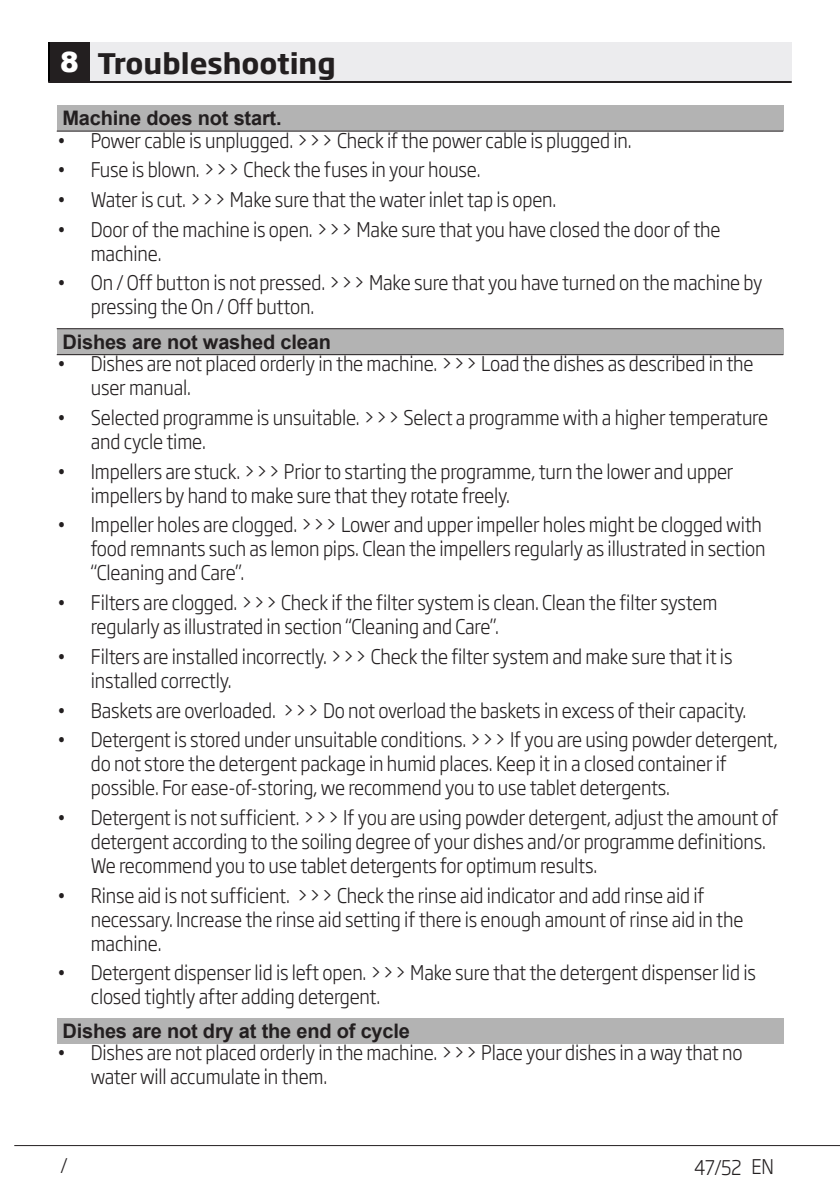
<style>
.page{position:relative;width:840px;height:1191px;background:#fff}
.page>*{position:absolute;margin:0;border:0;box-sizing:border-box;transform-origin:0 0}
.Ana_Baslik{font:700 28px "Soho Gothic Pro";color:#231f20}
.t1{font:900 28px "Arial";color:#fff}
.Girintili_Yazi{font:300 20px/24px "Soho Gothic Pro";letter-spacing:-.01em;color:#231f20;scale:.9 1}
.Girintili_Yazi-2{font:700 20px "Arial";letter-spacing:-.01em;color:#231f20}
</style>
<div class="page">
<hr style="left:14px;top:1145px;width:825px;height:1px;background:#231f20">
<div style="left:48px;top:43px;width:40px;height:39px;background:#000"></div>
<div style="left:88px;top:43px;width:703px;height:39px;background:#ececee"></div>
<hr style="left:48px;top:81px;width:743px;height:2px;background:#231f20">
<div style="left:50px;top:43px;width:39px;height:39px;background:#231f20"></div>
<div style="left:57px;top:105px;width:725px;height:26px;background:#b3b3b3"></div>
<hr style="left:57px;top:131px;width:725px;height:1px;background:#231f20">
<div style="left:57px;top:329px;width:725px;height:26px;background:#b3b3b3"></div>
<hr style="left:57px;top:328px;width:725px;height:1px;background:#231f20">
<hr style="left:57px;top:354px;width:725px;height:1px;background:#231f20">
<div style="left:57px;top:1018px;width:725px;height:26px;background:#b3b3b3"></div>
<p class="t1" style="left:60px;top:42px;width:20px">8</p>
<p class="Ana_Baslik" style="left:98px;top:42px;width:239px">Troubleshooting</p>
<p class="Girintili_Yazi-2" style="left:62px;top:104px;width:220px">Machine does not start.</p>
<p class="Girintili_Yazi" style="left:57px;top:127px;width:639px">• Power cable is unplugged. &gt;&gt;&gt; Check if the power cable is plugged in.</p>
<p class="Girintili_Yazi" style="left:57px;top:157px;width:472px">• Fuse is blown. &gt;&gt;&gt; Check the fuses in your house.</p>
<p class="Girintili_Yazi" style="left:57px;top:186px;width:556px">• Water is cut. &gt;&gt;&gt; Make sure that the water inlet tap is open.</p>
<p class="Girintili_Yazi" style="left:91px;top:216px;width:701px;text-indent:-34px">• Door of the machine is open. &gt;&gt;&gt; Make sure that you have closed the door of the machine.</p>
<p class="Girintili_Yazi" style="left:91px;top:270px;width:747px;text-indent:-34px">• On / Off button is not pressed. &gt;&gt;&gt; Make sure that you have turned on the machine by pressing the On / Off button.</p>
<p class="Girintili_Yazi-2" style="left:62px;top:328px;width:270px">Dishes are not washed clean</p>
<p class="Girintili_Yazi" style="left:91px;top:350px;width:737px;text-indent:-34px">• Dishes are not placed orderly in the machine. &gt;&gt;&gt; Load the dishes as described in the user manual.</p>
<p class="Girintili_Yazi" style="left:91px;top:404px;width:753px;text-indent:-34px">• Selected programme is unsuitable. &gt;&gt;&gt; Select a programme with a higher temperature and cycle time.</p>
<p class="Girintili_Yazi" style="left:91px;top:458px;width:715px;text-indent:-34px">• Impellers are stuck. &gt;&gt;&gt; Prior to starting the programme, turn the lower and upper impellers by hand to make sure that they rotate freely.</p>
<p class="Girintili_Yazi" style="left:91px;top:512px;width:750px;text-indent:-34px">• Impeller holes are clogged. &gt;&gt;&gt; Lower and upper impeller holes might be clogged with food remnants such as lemon pips. Clean the impellers regularly as illustrated in section “Cleaning and Care”.</p>
<p class="Girintili_Yazi" style="left:91px;top:589px;width:697px;text-indent:-34px">• Filters are clogged. &gt;&gt;&gt; Check if the filter system is clean. Clean the filter system regularly as illustrated in section “Cleaning and Care”.</p>
<p class="Girintili_Yazi" style="left:91px;top:643px;width:714px;text-indent:-34px">• Filters are installed incorrectly. &gt;&gt;&gt; Check the filter system and make sure that it is installed correctly.</p>
<p class="Girintili_Yazi" style="left:57px;top:697px;width:767px">• Baskets are overloaded. &gt;&gt;&gt; Do not overload the baskets in excess of their capacity.</p>
<p class="Girintili_Yazi" style="left:91px;top:726px;width:764px;text-indent:-34px">• Detergent is stored under unsuitable conditions. &gt;&gt;&gt; If you are using powder detergent, do not store the detergent package in humid places. Keep it in a closed container if possible. For ease-of-storing, we recommend you to use tablet detergents.</p>
<p class="Girintili_Yazi" style="left:91px;top:804px;width:765px;text-indent:-34px">• Detergent is not sufficient. &gt;&gt;&gt; If you are using powder detergent, adjust the amount of detergent according to the soiling degree of your dishes and/or programme definitions.<br>We recommend you to use tablet detergents for optimum results.</p>
<p class="Girintili_Yazi" style="left:91px;top:882px;width:726px;text-indent:-34px">• Rinse aid is not sufficient. &gt;&gt;&gt; Check the rinse aid indicator and add rinse aid if necessary. Increase the rinse aid setting if there is enough amount of rinse aid in the machine.</p>
<p class="Girintili_Yazi" style="left:91px;top:959px;width:740px;text-indent:-34px">• Detergent dispenser lid is left open. &gt;&gt;&gt; Make sure that the detergent dispenser lid is closed tightly after adding detergent.</p>
<p class="Girintili_Yazi-2" style="left:62px;top:1017px;width:349px">Dishes are not dry at the end of cycle</p>
<p class="Girintili_Yazi" style="left:91px;top:1039px;width:725px;text-indent:-34px">• Dishes are not placed orderly in the machine. &gt;&gt;&gt; Place your dishes in a way that no water will accumulate in them.</p>
<p class="Girintili_Yazi" style="left:60px;top:1152px;width:10px">/</p>
<p class="Girintili_Yazi" style="left:693px;top:1154px;width:90px">47 / 52 EN</p>
</div>
